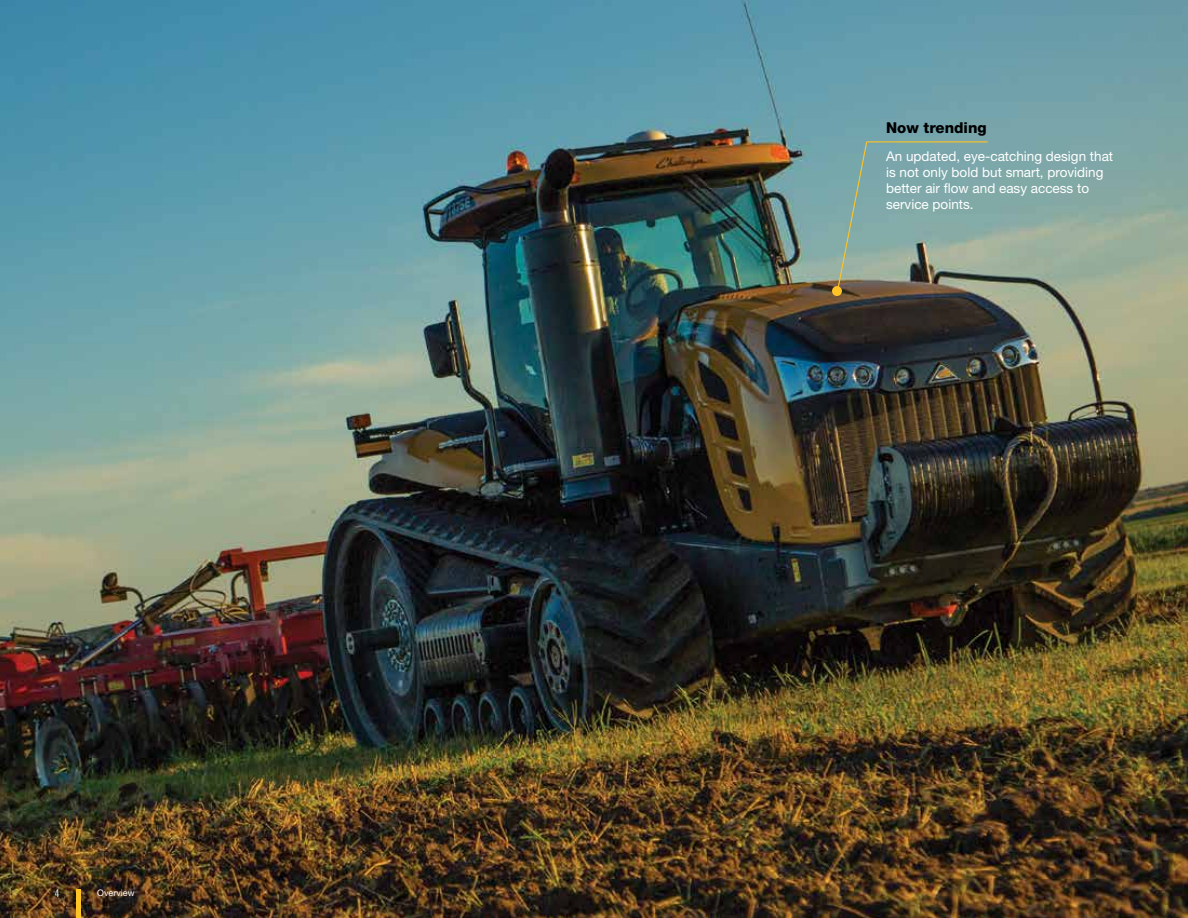
<style>
.page{position:relative;width:1188px;height:918px;background:#fff}
.page>*{position:absolute;margin:0;border:0;box-sizing:border-box;transform-origin:0 0}
.t1{font:800 15px "Helvetica Neue LT Std";color:#000}
.t2{font:13.5px/16.2px "Helvetica Neue LT Std";color:#fff}
.t3{font:10.5px "Trade Gothic LT Std Cn 18";color:#fff}
.t4{font:9px "Helvetica Neue LT Std";color:#fff}
</style>
<div class="page">
<img style="left:0;top:0;width:1188px;height:918px">
<hr style="left:867px;top:141px;width:121px;height:1px;background:#ffc425">
<svg style="left:836px;top:141px;width:32px;height:151px;background:#84a59d"></svg>
<div style="left:832px;top:286px;width:10px;height:10px;background:#ffc425;border-radius:50%"></div>
<hr style="left:76px;top:889px;width:4px;height:29px;background:#ffc425">
<p class="t3" style="left:55px;top:887px;width:6px">4</p>
<p class="t4" style="left:97px;top:888px;width:39px">Overview</p>
<p class="t1" style="left:886px;top:119px;width:102px">Now trending</p>
<p class="t2" style="left:886px;top:148px;width:229px">An updated, eye-catching design that is not only bold but smart, providing better air flow and easy access to service points.</p>
</div>
